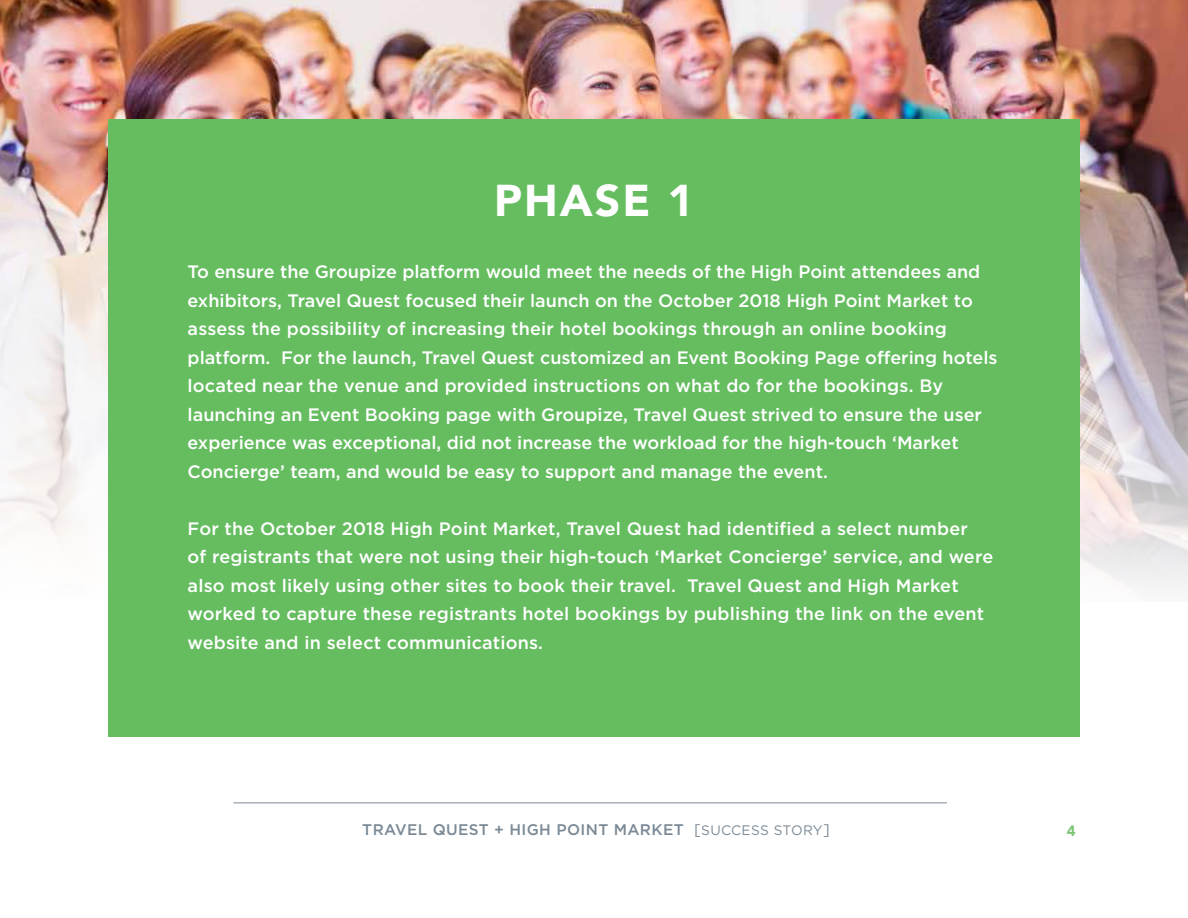
<style>
.page{position:relative;width:1188px;height:918px;background:#fff}
.page>*{position:absolute;margin:0;border:0;box-sizing:border-box;transform-origin:0 0}
.t1{font:900 44.4px "Avenir";letter-spacing:.045em;color:#fff}
.t2{font:500 18px/28.5px "Gotham";color:#fff}
.t3{font:500 15.45px "Gotham";letter-spacing:.025em;color:#7a8995}
.t4{font:900 15px "Avenir";color:#7dc577}
.s1{font-weight:400}
.s2{font-weight:400;font-size:13.65px}
</style>
<div class="page">
<img style="left:0;top:0;width:1188px;height:212px">
<svg style="left:0;top:212px;width:1188px;height:378px"></svg>
<div style="left:108px;top:119px;width:972px;height:618px;background:#65bd60"></div>
<hr style="left:233px;top:802px;width:714px;height:1px;background:#7a8995">
<h1 class="t1" style="left:494px;top:162px;width:201px">PHASE 1</h1>
<p class="t2" style="left:188px;top:257px;width:812px">To ensure the Groupize platform would meet the needs of the High Point attendees and exhibitors, Travel Quest focused their launch on the October 2018 High Point Market to assess the possibility of increasing their hotel bookings through an online booking platform. For the launch, Travel Quest customized an Event Booking Page offering hotels located near the venue and provided instructions on what do for the bookings. By launching an Event Booking page with Groupize, Travel Quest strived to ensure the user experience was exceptional, did not increase the workload for the high-touch ‘Market Concierge’ team, and would be easy to support and manage the event.</p>
<p class="t2" style="left:188px;top:514px;width:807px">For the October 2018 High Point Market, Travel Quest had identified a select number<br>of registrants that were not using their high-touch ‘Market Concierge’ service, and were also most likely using other sites to book their travel. Travel Quest and High Market worked to capture these registrants hotel bookings by publishing the link on the event website and in select communications.</p>
<p class="t3" style="left:362px;top:821px;width:469px">TRAVEL QUEST + HIGH POINT MARKET <span class="s1">[</span><span class="s2">SUCCESS STORY</span><span class="s1">]</span></p>
<p class="t4" style="left:1067px;top:818px;width:10px">4</p>
</div>
